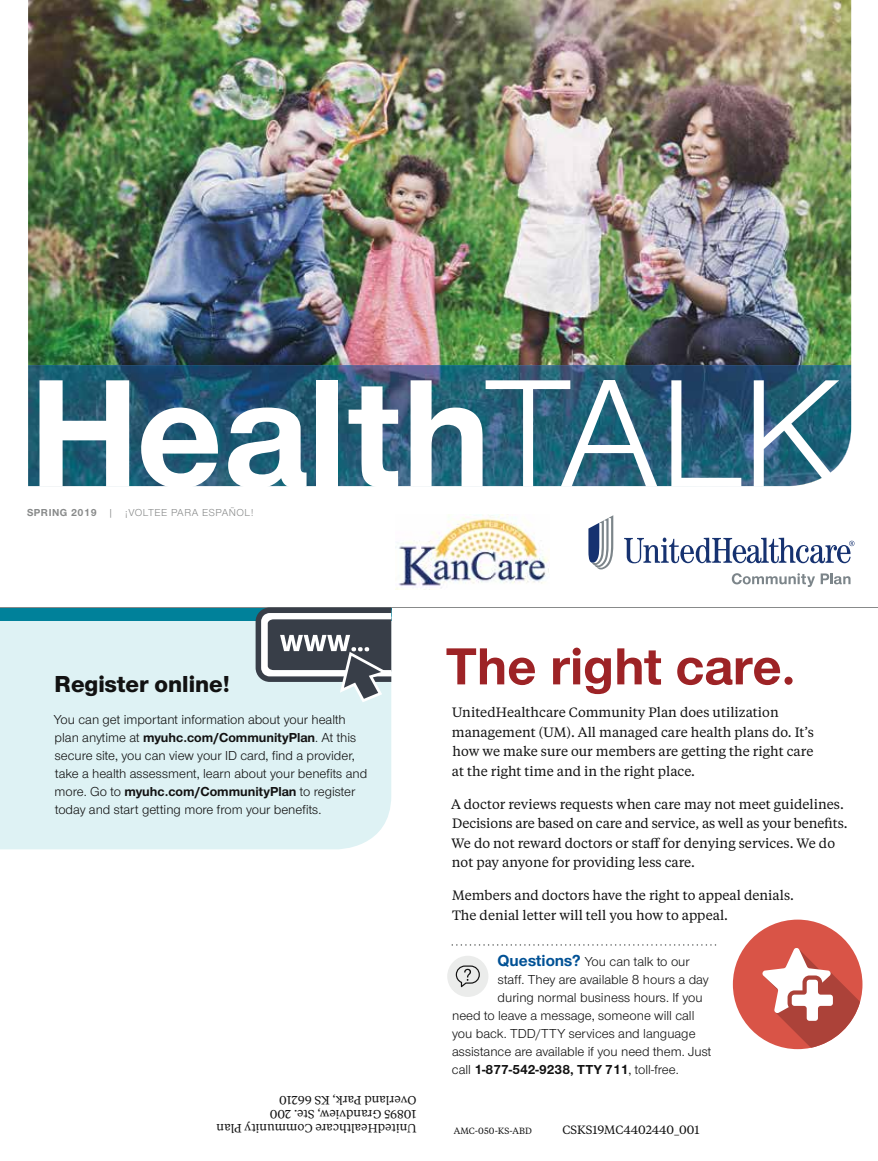
<style>
.page{position:relative;width:878px;height:1161px;background:#fff}
.page>*{position:absolute;margin:0;border:0;box-sizing:border-box;transform-origin:0 0}
.t1{font:700 159.3px "UHC Sans";color:#fff}
.t2{font:700 54px "UHC Sans";color:#9d2326}
.t3{font:800 24px "UHC Sans";color:#121212}
.t4{font:13.5px/18px "UHC Sans";color:#121212}
.t5{font:13.5px/19.5px "UHC Serif Text";color:#121212}
.t6{font:700 13.5px "UHC Sans";color:#121212}
.t7{font:12px/14.2px "UHC Serif Text";color:#121212}
.t8{font:10.5px "UHC Sans";letter-spacing:.05em;color:#888a8a}
.t9{font:700 10.5px "UHC Sans";letter-spacing:.05em;color:#888a8a}
.t10{font:9px "UHC Serif Text";color:#121212}
.s1{font-weight:400}
.s2{font-weight:700}
.s3{font-weight:700;font-size:16.5px;color:#005195}
</style>
<div class="page">
<div style="left:0;top:621px;width:391px;height:228px;background:#def2f4"></div>
<div style="left:0;top:607px;width:391px;height:14px;background:#00819a"></div>
<hr style="left:0;top:607px;width:878px;height:1px;background:#888a8a">
<img style="left:28px;top:0;width:823px;height:365px">
<img style="left:28px;top:365px;width:823px;height:121px">
<svg style="left:624px;top:538px;width:230px;height:25px"></svg>
<svg style="left:588px;top:515px;width:25px;height:55px"></svg>
<svg style="left:731px;top:573px;width:119px;height:14px"></svg>
<svg style="left:451px;top:944px;width:265px;height:2px"></svg>
<div style="left:447px;top:956px;width:41px;height:41px;background:#ebeceb;border-radius:50%"></div>
<svg style="left:456px;top:966px;width:24px;height:21px"></svg>
<svg style="left:255px;top:608px;width:136px;height:94px;background:#828a90"></svg>
<div style="left:732px;top:920px;width:130px;height:129px;background:#d95447;border-radius:50%"></div>
<svg style="left:761px;top:947px;width:99px;height:101px"></svg>
<img style="left:396px;top:514px;width:153px;height:75px">
<h1 class="t1" style="left:29px;top:326px;width:813px">Health<span class="s1">TALK</span></h1>
<p class="t8" style="left:108px;top:505px;width:147px">| ¡VOLTEE PARA ESPAÑOL!</p>
<p class="t9" style="left:27px;top:505px;width:71px">SPRING 2019</p>
<h3 class="t3" style="left:55px;top:668px;width:177px">Register online!</h3>
<p class="t4" style="left:54px;top:710px;width:315px">You can get important information about your health plan anytime at <span class="s2">myuhc.com/CommunityPlan</span>. At this secure site, you can view your ID card, find a provider, take a health assessment, learn about your benefits and more. Go to <span class="s2">myuhc.com/CommunityPlan</span> to register today and start getting more from your benefits.</p>
<p class="t7" style="left:416px;top:1136px;width:201px;rotate:-180deg">UnitedHealthcare Community Plan<br>10895 Grandview, Ste. 200<br>Overland Park, KS 66210</p>
<h2 class="t2" style="left:445px;top:630px;width:352px">The right care.</h2>
<p class="t5" style="left:452px;top:702px;width:363px">UnitedHealthcare Community Plan does utilization management (UM). All managed care health plans do. It’s how we make sure our members are getting the right care at the right time and in the right place.</p>
<p class="t5" style="left:451px;top:794px;width:398px">A doctor reviews requests when care may not meet guidelines.<br>Decisions are based on care and service, as well as your benefits.<br>We do not reward doctors or staff for denying services. We do not pay anyone for providing less care.</p>
<p class="t5" style="left:452px;top:885px;width:343px">Members and doctors have the right to appeal denials.<br>The denial letter will tell you how to appeal.</p>
<p class="t4" style="left:497px;top:952px;width:194px"><span class="s3">Questions?</span> You can talk to our</p>
<p class="t4" style="left:498px;top:970px;width:212px">staff. They are available 8 hours a day</p>
<p class="t4" style="left:497px;top:988px;width:206px">during normal business hours. If you</p>
<p class="t4" style="left:452px;top:1006px;width:244px">need to leave a message, someone will call</p>
<p class="t4" style="left:452px;top:1024px;width:245px">you back. TDD/TTY services and language</p>
<p class="t4" style="left:452px;top:1042px;width:261px">assistance are available if you need them. Just</p>
<p class="t6" style="left:452px;top:1060px;width:228px"><span class="s1">call</span> 1-877-542-9238, TTY 711<span class="s1">, toll-free.</span></p>
<p class="t10" style="left:454px;top:1125px;width:79px">AMC-050-KS-ABD</p>
<p class="t7" style="left:562px;top:1122px;width:139px">CSKS19MC4402440_001</p>
</div>
